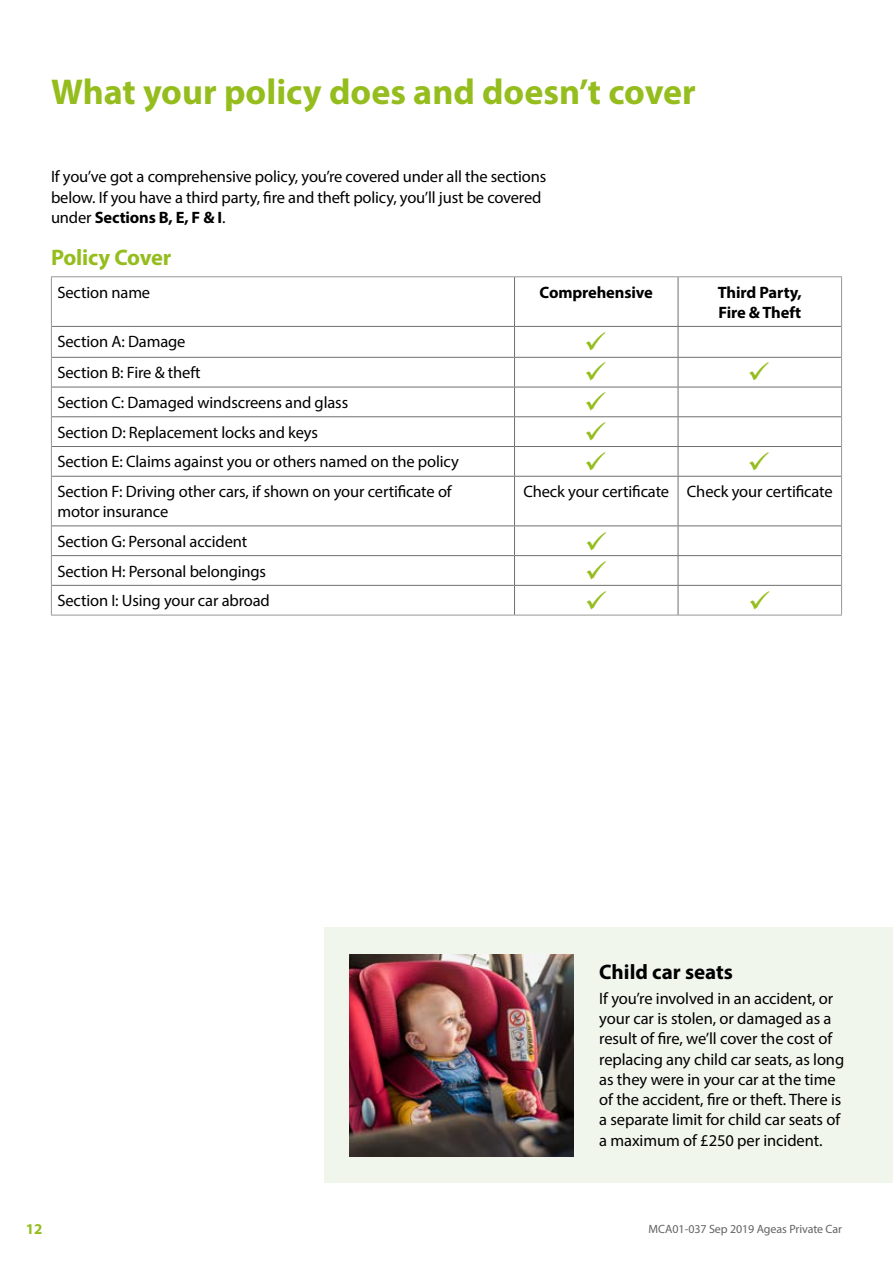
<style>
.page{position:relative;width:893px;height:1263px;background:#fff}
.page>*{position:absolute;margin:0;border:0;box-sizing:border-box;transform-origin:0 0}
.t1{font:700 36px "Myriad Pro";color:#94bd1d}
.t2{font:28.5px/30.2px "Wingdings";color:#94bd1d;text-align:justify}
.t3{font:700 22.5px "Myriad Pro";letter-spacing:-.01em;color:#94bd1d}
.t4{font:700 21px "Myriad Pro";color:#000}
.t5{font:16.5px/20.2px "Myriad Pro";letter-spacing:-.01em;color:#000}
.t6{font:700 16.5px/20.2px "Myriad Pro";letter-spacing:-.01em;color:#000}
.t7{font:700 15px "Myriad Pro";color:#94bd1d}
.t8{font:12px "Myriad Pro";letter-spacing:-.005em;color:#646363}
.s1{font-weight:700}
</style>
<div class="page">
<hr style="left:51px;top:276px;width:463px;height:1px;background:#989797">
<hr style="left:51px;top:277px;width:1px;height:49px;background:#989797">
<hr style="left:514px;top:276px;width:164px;height:1px;background:#989797">
<hr style="left:678px;top:276px;width:164px;height:1px;background:#989797">
<hr style="left:841px;top:277px;width:1px;height:49px;background:#989797">
<hr style="left:51px;top:326px;width:1px;height:31px;background:#989797">
<hr style="left:841px;top:326px;width:1px;height:31px;background:#989797">
<hr style="left:51px;top:357px;width:1px;height:30px;background:#989797">
<hr style="left:841px;top:357px;width:1px;height:30px;background:#989797">
<hr style="left:51px;top:387px;width:1px;height:30px;background:#989797">
<hr style="left:841px;top:387px;width:1px;height:30px;background:#989797">
<svg style="left:51px;top:417px;width:1px;height:29px"></svg>
<svg style="left:841px;top:417px;width:1px;height:29px"></svg>
<hr style="left:51px;top:446px;width:1px;height:30px;background:#989797">
<hr style="left:841px;top:446px;width:1px;height:30px;background:#989797">
<hr style="left:51px;top:476px;width:1px;height:50px;background:#989797">
<hr style="left:841px;top:476px;width:1px;height:50px;background:#989797">
<hr style="left:51px;top:526px;width:1px;height:30px;background:#989797">
<hr style="left:841px;top:526px;width:1px;height:30px;background:#989797">
<svg style="left:51px;top:556px;width:1px;height:29px"></svg>
<svg style="left:841px;top:556px;width:1px;height:29px"></svg>
<hr style="left:51px;top:585px;width:1px;height:30px;background:#989797">
<hr style="left:841px;top:585px;width:1px;height:30px;background:#989797">
<hr style="left:51px;top:615px;width:463px;height:1px;background:#989797">
<hr style="left:514px;top:615px;width:164px;height:1px;background:#989797">
<hr style="left:678px;top:615px;width:164px;height:1px;background:#989797">
<hr style="left:514px;top:277px;width:1px;height:49px;background:#706f6f">
<hr style="left:678px;top:277px;width:1px;height:49px;background:#706f6f">
<hr style="left:52px;top:326px;width:462px;height:1px;background:#706f6f">
<hr style="left:514px;top:326px;width:164px;height:1px;background:#706f6f">
<hr style="left:514px;top:327px;width:1px;height:30px;background:#706f6f">
<hr style="left:678px;top:326px;width:163px;height:1px;background:#706f6f">
<hr style="left:678px;top:327px;width:1px;height:30px;background:#706f6f">
<hr style="left:52px;top:357px;width:462px;height:1px;background:#706f6f">
<hr style="left:514px;top:357px;width:164px;height:1px;background:#706f6f">
<hr style="left:678px;top:357px;width:163px;height:1px;background:#706f6f">
<hr style="left:52px;top:387px;width:462px;height:1px;background:#706f6f">
<hr style="left:514px;top:387px;width:164px;height:1px;background:#706f6f">
<hr style="left:678px;top:387px;width:163px;height:1px;background:#706f6f">
<hr style="left:52px;top:416px;width:462px;height:1px;background:#706f6f">
<hr style="left:514px;top:416px;width:164px;height:1px;background:#706f6f">
<hr style="left:678px;top:416px;width:163px;height:1px;background:#706f6f">
<hr style="left:52px;top:446px;width:462px;height:1px;background:#706f6f">
<hr style="left:514px;top:446px;width:164px;height:1px;background:#706f6f">
<svg style="left:514px;top:358px;width:1px;height:118px"></svg>
<hr style="left:678px;top:446px;width:163px;height:1px;background:#706f6f">
<svg style="left:678px;top:358px;width:1px;height:118px"></svg>
<hr style="left:52px;top:476px;width:462px;height:1px;background:#706f6f">
<hr style="left:514px;top:476px;width:164px;height:1px;background:#706f6f">
<hr style="left:514px;top:477px;width:1px;height:48px;background:#706f6f">
<hr style="left:678px;top:476px;width:163px;height:1px;background:#706f6f">
<hr style="left:678px;top:477px;width:1px;height:48px;background:#706f6f">
<hr style="left:52px;top:525px;width:462px;height:1px;background:#706f6f">
<hr style="left:514px;top:525px;width:164px;height:1px;background:#706f6f">
<hr style="left:678px;top:525px;width:163px;height:1px;background:#706f6f">
<hr style="left:52px;top:555px;width:462px;height:1px;background:#706f6f">
<hr style="left:514px;top:555px;width:164px;height:1px;background:#706f6f">
<hr style="left:678px;top:555px;width:163px;height:1px;background:#706f6f">
<hr style="left:52px;top:585px;width:462px;height:1px;background:#706f6f">
<hr style="left:514px;top:585px;width:164px;height:1px;background:#706f6f">
<svg style="left:514px;top:526px;width:1px;height:89px"></svg>
<hr style="left:678px;top:585px;width:163px;height:1px;background:#706f6f">
<svg style="left:678px;top:526px;width:1px;height:89px"></svg>
<div style="left:325px;top:927px;width:568px;height:255px;background:#f1f6ed"></div>
<img style="left:349px;top:955px;width:225px;height:202px">
<h1 class="t1" style="left:51px;top:78px;width:646px">What your policy does and doesn’t cover</h1>
<p class="t5" style="left:51px;top:168px;width:497px">If you’ve got a comprehensive policy, you’re covered under all the sections below. If you have a third party, fire and theft policy, you’ll just be covered under <span class="s1">Sections B, E, F &amp; I</span>.</p>
<h3 class="t3" style="left:51px;top:249px;width:122px">Policy Cover</h3>
<p class="t5" style="left:57px;top:283px;width:94px">Section name</p>
<p class="t6" style="left:540px;top:283px;width:115px">Comprehensive</p>
<p class="t6" style="left:718px;top:283px;width:85px">Third Party,<br>Fire &amp; Theft</p>
<p class="t5" style="left:57px;top:328px;width:403px;line-height:30px">Section A: Damage<br>Section B: Fire &amp; theft<br>Section C: Damaged windscreens and glass<br>Section D: Replacement locks and keys<br>Section E: Claims against you or others named on the policy Section F: Driving other cars, if shown on your certificate of</p>
<p class="t5" style="left:57px;top:503px;width:112px">motor insurance</p>
<h2 class="t2" style="left:584px;top:329px;width:24px">✓ ✓ ✓ ✓ ✓</h2>
<p class="t5" style="left:523px;top:483px;width:311px">Check your certificate Check your certificate</p>
<p class="t5" style="left:57px;top:528px;width:214px;line-height:29.7px">Section G: Personal accident<br>Section H: Personal belongings<br>Section I: Using your car abroad</p>
<h2 class="t2" style="left:585px;top:529px;width:24px">✓ ✓ ✓</h2>
<p class="t4" style="left:599px;top:964px;width:135px">Child car seats</p>
<p class="t5" style="left:599px;top:989px;width:247px">If you’re involved in an accident, or your car is stolen, or damaged as a result of fire, we’ll cover the cost of replacing any child car seats, as long as they were in your car at the time of the accident, fire or theft. There is a separate limit for child car seats of a maximum of £250 per incident.</p>
<p class="t7" style="left:26px;top:1223px;width:18px">12</p>
<p class="t8" style="left:648px;top:1224px;width:195px">MCA01-037 Sep 2019 Ageas Private Car</p>
</div>
